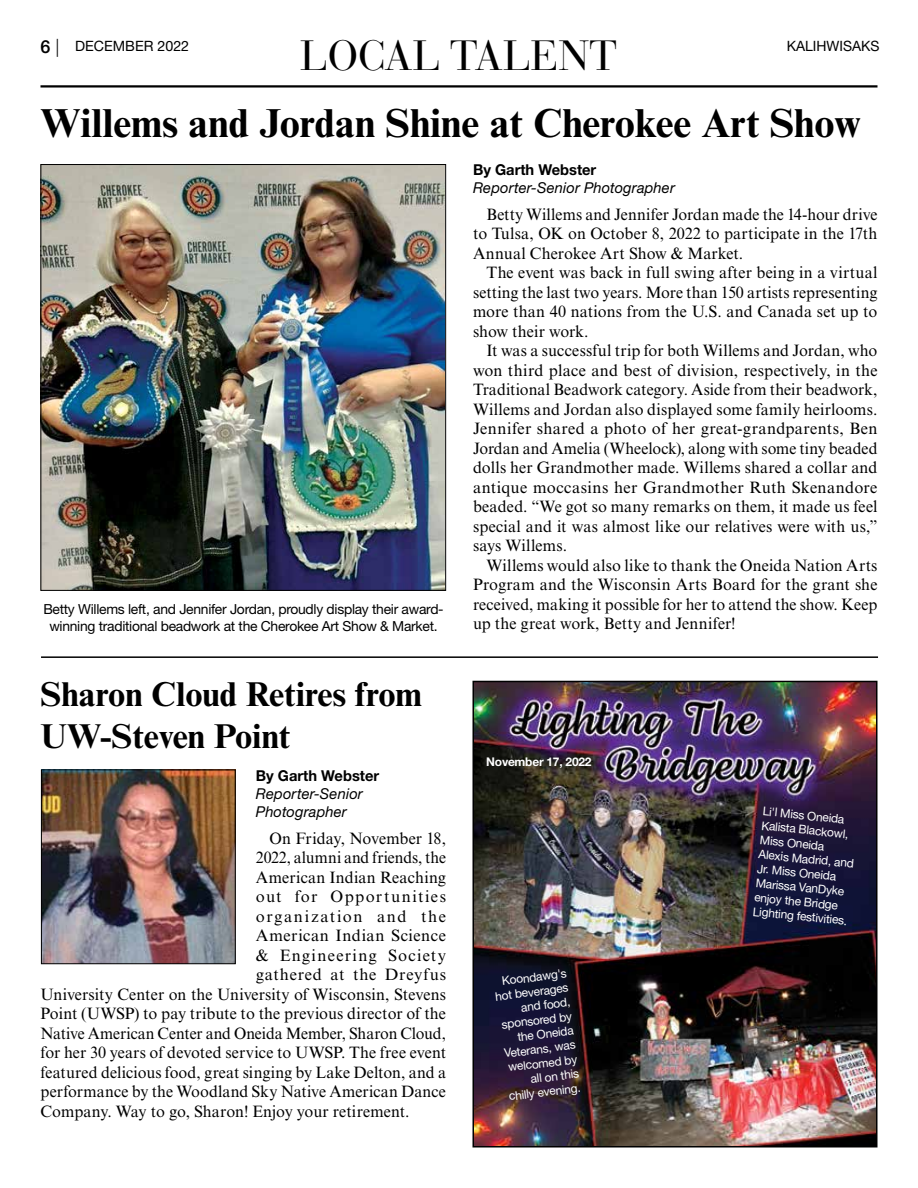
<style>
.page{position:relative;width:918px;height:1188px;background:#fff}
.page>*{position:absolute;margin:0;border:0;box-sizing:border-box;transform-origin:0 0}
.t1{font:42px "Bauer Bodoni Std";color:#000}
.t2{font:700 40.5px "Times New Roman MT Std";color:#000}
.t3{font:700 34.5px/41.4px "Times New Roman MT Std";color:#000}
.t4{font:16.5px/19.5px "Times New Roman MT Std";letter-spacing:.005em;color:#000;text-align:justify}
.t5{font:16.5px "Times New Roman MT Std";letter-spacing:.005em;color:#000;scale:.96 1}
.t6{font:16.5px "Times New Roman MT Std";letter-spacing:.035em;color:#000}
.t7{font:16.5px "Times New Roman MT Std";letter-spacing:.045em;color:#000}
.t8{font:16.5px "Times New Roman MT Std";letter-spacing:.085em;color:#000}
.t9{font:16.5px "Times New Roman MT Std";letter-spacing:.075em;color:#000}
.t10{font:16.5px "Times New Roman MT Std";letter-spacing:.1em;color:#000}
.t11{font:italic 15px/18px "Helvetica Neue LT Std";letter-spacing:.01em;color:#000}
.t12{font:700 15px "Helvetica Neue LT Std";color:#000}
.t13{font:14.25px "Helvetica Neue LT Std";color:#000}
.t14{font:13.8px/16.6px "Helvetica Neue LT Std";letter-spacing:-.02em;color:#000;text-align:center}
.t15{font:12px/14.4px "Helvetica Neue LT Std";color:#fff}
.t16{font:700 12px "Helvetica Neue LT Std";letter-spacing:-.02em;color:#fff}
.s1{font-weight:500;font-size:18px}
.s2{font-weight:300;font-size:18px}
</style>
<div class="page">
<hr style="left:40px;top:85px;width:838px;height:3px;background:#000">
<img style="left:42px;top:166px;width:402px;height:423px">
<img style="left:43px;top:772px;width:191px;height:190px">
<div style="left:41px;top:770px;width:195px;height:194px;border:1px solid #000"></div>
<hr style="left:41px;top:656px;width:837px;height:2px;background:#000">
<img style="left:475px;top:684px;width:400px;height:461px">
<div style="left:472px;top:681px;width:406px;height:467px;border:2px solid #000"></div>
<p class="t13" style="left:40px;top:37px;width:150px"><span class="s1">6</span> <span class="s2">|</span> DECEMBER 2022</p>
<p class="t13" style="left:787px;top:37px;width:94px">KALIHWISAKS</p>
<h1 class="t1" style="left:300px;top:31px;width:319px">LOCAL TALENT</h1>
<h2 class="t2" style="left:40px;top:98px;width:822px">Willems and Jordan Shine at Cherokee Art Show</h2>
<p class="t14" style="left:43px;top:601px;width:402px">Betty Willems left, and Jennifer Jordan, proudly display their award&shy;winning traditional beadwork at the Cherokee Art Show &amp; Market.</p>
<h3 class="t3" style="left:40px;top:673px;width:383px">Sharon Cloud Retires from<br>UW-Steven Point</h3>
<p class="t12" style="left:256px;top:767px;width:125px">By Garth Webster</p>
<p class="t11" style="left:256px;top:785px;width:108px">Reporter-Senior<br>Photographer</p>
<p class="t4" style="left:269px;top:828px;width:178px">On Friday, November 18,</p>
<p class="t5" style="left:256px;top:848px;width:200px">2022, alumni and friends, the</p>
<p class="t4" style="left:256px;top:867px;width:192px">American Indian Reaching</p>
<p class="t8" style="left:256px;top:887px;width:192px">out for Opportunities</p>
<p class="t10" style="left:256px;top:907px;width:192px">organization and the</p>
<p class="t6" style="left:256px;top:926px;width:192px">American Indian Science</p>
<p class="t9" style="left:256px;top:946px;width:192px">&amp; Engineering Society</p>
<p class="t7" style="left:256px;top:965px;width:192px">gathered at the Dreyfus</p>
<p class="t4" style="left:40px;top:984px;width:407px">University Center on the University of Wisconsin, Stevens</p>
<p class="t4" style="left:40px;top:1004px;width:407px">Point (UWSP) to pay tribute to the previous director of the</p>
<p class="t5" style="left:40px;top:1024px;width:424px">Native American Center and Oneida Member, Sharon Cloud,</p>
<p class="t4" style="left:40px;top:1043px;width:407px">for her 30 years of devoted service to UWSP. The free event</p>
<p class="t4" style="left:40px;top:1062px;width:407px">featured delicious food, great singing by Lake Delton, and a</p>
<p class="t4" style="left:40px;top:1082px;width:407px">performance by the Woodland Sky Native American Dance</p>
<p class="t4" style="left:40px;top:1101px;width:370px">Company. Way to go, Sharon! Enjoy your retirement.</p>
<p class="t12" style="left:473px;top:161px;width:125px">By Garth Webster</p>
<p class="t11" style="left:473px;top:179px;width:203px">Reporter-Senior Photographer</p>
<p class="t4" style="left:473px;top:204px;width:406px;text-indent:14px">Betty Willems and Jennifer Jordan made the 14-hour drive to Tulsa, OK on October 8, 2022 to participate in the 17th Annual Cherokee Art Show &amp; Market.</p>
<p class="t4" style="left:473px;top:263px;width:406px;text-indent:14px">The event was back in full swing after being in a virtual setting the last two years. More than 150 artists representing more than 40 nations from the U.S. and Canada set up to show their work.</p>
<p class="t4" style="left:473px;top:341px;width:406px;text-indent:14px">It was a successful trip for both Willems and Jordan, who won third place and best of division, respectively, in the Traditional Beadwork category. Aside from their beadwork, Willems and Jordan also displayed some family heirlooms.<br>Jennifer shared a photo of her great-grandparents, Ben Jordan and Amelia (Wheelock), along with some tiny beaded dolls her Grandmother made. Willems shared a collar and antique moccasins her Grandmother Ruth Skenandore beaded. “We got so many remarks on them, it made us feel special and it was almost like our relatives were with us,” says Willems.</p>
<p class="t4" style="left:473px;top:555px;width:406px;text-indent:14px">Willems would also like to thank the Oneida Nation Arts Program and the Wisconsin Arts Board for the grant she received, making it possible for her to attend the show. Keep up the great work, Betty and Jennifer!</p>
<p class="t16" style="left:486px;top:754px;width:107px">November 17, 2022</p>
<p class="t15" style="left:493px;top:975px;width:75px;text-align:right;rotate:-7deg">Koondawg's hot beverages and food, sponsored by the Oneida<br>Veterans, was welcomed by all on this chilly evening.</p>
<p class="t15" style="left:764px;top:804px;width:97px;rotate:6deg">Li'l Miss Oneida<br>Kalista Blackowl,<br>Miss Oneida<br>Alexis Madrid, and<br>Jr. Miss Oneida<br>Marissa VanDyke enjoy the Bridge<br>Lighting festivities.</p>
</div>
